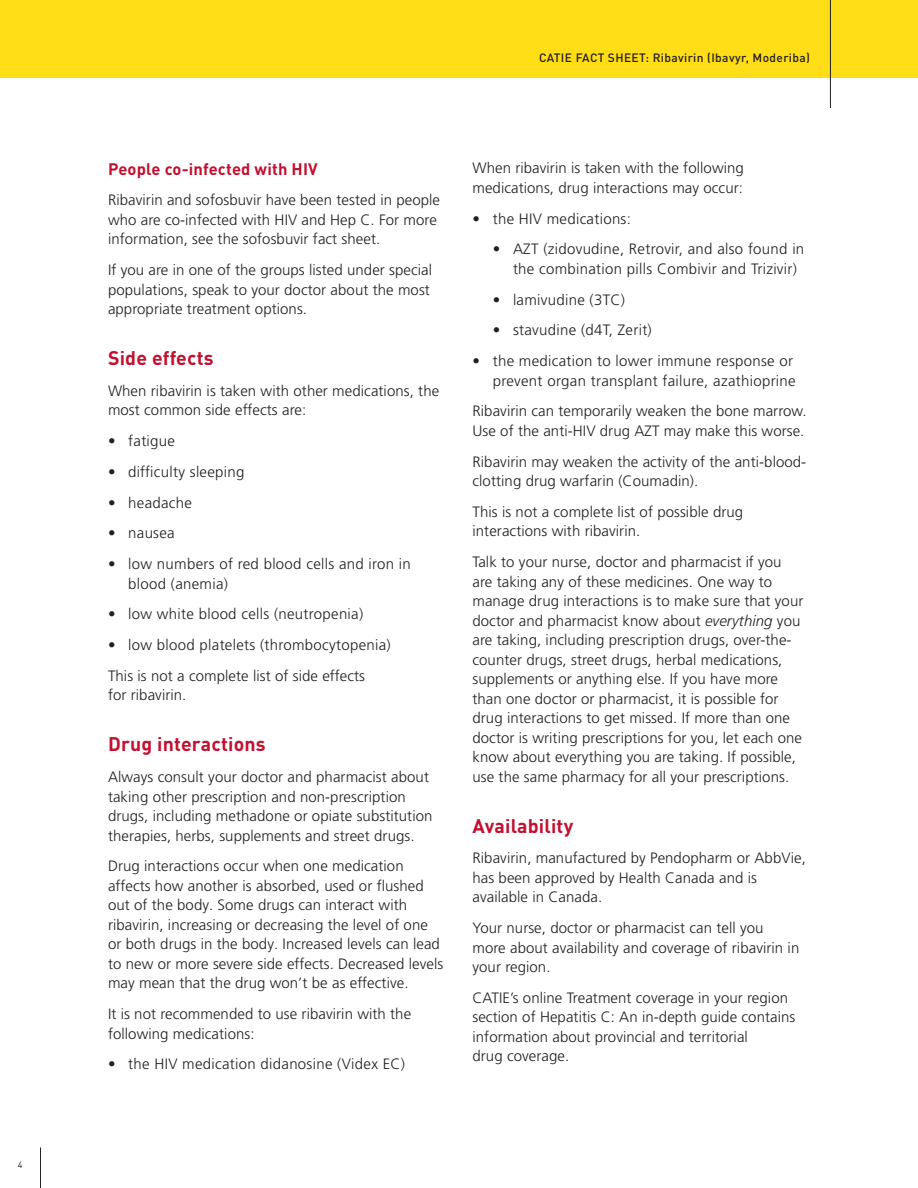
<style>
.page{position:relative;width:918px;height:1188px;background:#fff}
.page>*{position:absolute;margin:0;border:0;box-sizing:border-box;transform-origin:0 0}
.t1{font:700 19.5px "DINOT";letter-spacing:.01em;color:#c3102f}
.t2{font:700 16.5px "DINOT";letter-spacing:.01em;color:#c3102f}
.t3{font:300 15px/19.5px "Frutiger LT Pro";letter-spacing:.005em;color:#231f20}
.t4{font:500 12px "DINOT";letter-spacing:.03em;color:#231f20}
.t5{font:9px "DINOT";color:#231f20}
.s1{font-style:italic}
</style>
<div class="page">
<hr style="left:40px;top:1148px;width:1px;height:40px;background:#231f20">
<div style="left:0;top:0;width:918px;height:78px;background:#ffdd17"></div>
<hr style="left:830px;top:0;width:1px;height:108px;background:#231f20">
<p class="t5" style="left:18px;top:1158px;width:6px">4</p>
<p class="t4" style="left:539px;top:48px;width:272px">CATIE FACT SHEET: Ribavirin (Ibavyr, Moderiba)</p>
<p class="t2" style="left:108px;top:156px;width:211px">People co-infected with HIV</p>
<p class="t3" style="left:108px;top:191px;width:334px">Ribavirin and sofosbuvir have been tested in people who are co-infected with HIV and Hep C. For more information, see the sofosbuvir fact sheet.</p>
<p class="t3" style="left:108px;top:260px;width:326px">If you are in one of the groups listed under special populations, speak to your doctor about the most appropriate treatment options.</p>
<h1 class="t1" style="left:108px;top:343px;width:107px">Side effects</h1>
<p class="t3" style="left:108px;top:381px;width:333px">When ribavirin is taken with other medications, the most common side effects are:</p>
<p class="t3" style="left:108px;top:431px;width:69px">• fatigue</p>
<p class="t3" style="left:108px;top:462px;width:138px">• difficulty sleeping</p>
<p class="t3" style="left:108px;top:493px;width:86px">• headache</p>
<p class="t3" style="left:108px;top:524px;width:68px">• nausea</p>
<p class="t3" style="left:128px;top:554px;width:284px;text-indent:-20px">• low numbers of red blood cells and iron in blood (anemia)</p>
<p class="t3" style="left:108px;top:605px;width:257px">• low white blood cells (neutropenia)</p>
<p class="t3" style="left:108px;top:630px;width:284px;line-height:30.8px">• low blood platelets (thrombocytopenia)<br>This is not a complete list of side effects</p>
<p class="t3" style="left:108px;top:686px;width:80px">for ribavirin.</p>
<h1 class="t1" style="left:108px;top:729px;width:159px">Drug interactions</h1>
<p class="t3" style="left:108px;top:767px;width:326px">Always consult your doctor and pharmacist about taking other prescription and non-prescription drugs, including methadone or opiate substitution therapies, herbs, supplements and street drugs.</p>
<p class="t3" style="left:108px;top:857px;width:337px">Drug interactions occur when one medication affects how another is absorbed, used or flushed out of the body. Some drugs can interact with ribavirin, increasing or decreasing the level of one or both drugs in the body. Increased levels can lead to new or more severe side effects. Decreased levels may mean that the drug won’t be as effective.</p>
<p class="t3" style="left:108px;top:1004px;width:305px">It is not recommended to use ribavirin with the following medications:</p>
<p class="t3" style="left:108px;top:1055px;width:299px">• the HIV medication didanosine (Videx EC)</p>
<p class="t3" style="left:472px;top:158px;width:273px">When ribavirin is taken with the following medications, drug interactions may occur:</p>
<p class="t3" style="left:472px;top:209px;width:160px">• the HIV medications:</p>
<p class="t3" style="left:513px;top:239px;width:293px;text-indent:-20px">• AZT (zidovudine, Retrovir, and also found in the combination pills Combivir and Trizivir)</p>
<p class="t3" style="left:493px;top:290px;width:134px">• lamivudine (3TC)</p>
<p class="t3" style="left:493px;top:320px;width:161px">• stavudine (d4T, Zerit)</p>
<p class="t3" style="left:472px;top:351px;width:325px;text-align:right">• the medication to lower immune response or prevent organ transplant failure, azathioprine</p>
<p class="t3" style="left:472px;top:401px;width:336px">Ribavirin can temporarily weaken the bone marrow.<br>Use of the anti-HIV drug AZT may make this worse.</p>
<p class="t3" style="left:472px;top:452px;width:335px">Ribavirin may weaken the activity of the anti-blood&shy;clotting drug warfarin (Coumadin).</p>
<p class="t3" style="left:472px;top:502px;width:272px">This is not a complete list of possible drug interactions with ribavirin.</p>
<p class="t3" style="left:472px;top:552px;width:332px">Talk to your nurse, doctor and pharmacist if you are taking any of these medicines. One way to manage drug interactions is to make sure that your doctor and pharmacist know about <span class="s1">everything</span> you are taking, including prescription drugs, over-the&shy;counter drugs, street drugs, herbal medications, supplements or anything else. If you have more than one doctor or pharmacist, it is possible for drug interactions to get missed. If more than one doctor is writing prescriptions for you, let each one know about everything you are taking. If possible, use the same pharmacy for all your prescriptions.</p>
<h1 class="t1" style="left:472px;top:810px;width:102px">Availability</h1>
<p class="t3" style="left:472px;top:848px;width:335px">Ribavirin, manufactured by Pendopharm or AbbVie, has been approved by Health Canada and is available in Canada.</p>
<p class="t3" style="left:472px;top:918px;width:328px">Your nurse, doctor or pharmacist can tell you more about availability and coverage of ribavirin in your region.</p>
<p class="t3" style="left:472px;top:988px;width:324px">CATIE’s online Treatment coverage in your region section of Hepatitis C: An in-depth guide contains information about provincial and territorial<br>drug coverage.</p>
</div>
